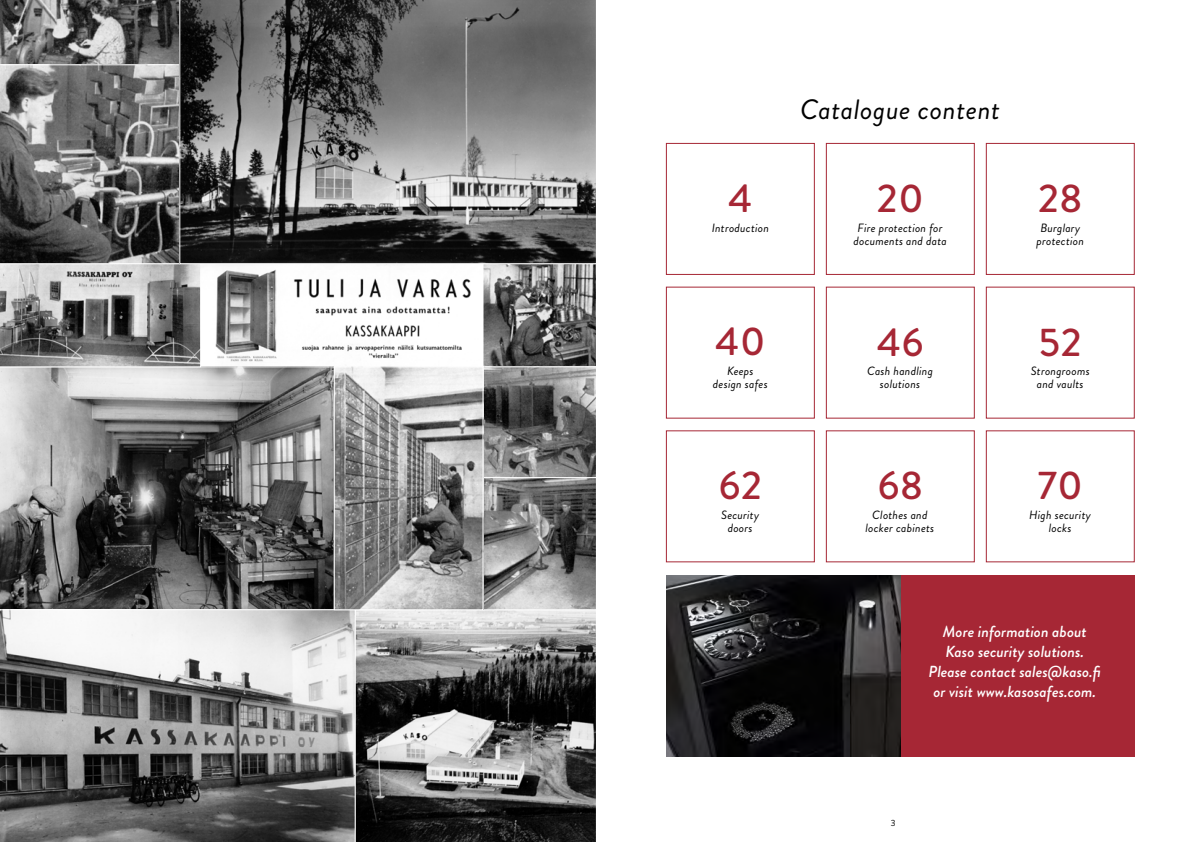
<style>
.page{position:relative;width:1191px;height:842px;background:#fff}
.page>*{position:absolute;margin:0;border:0;box-sizing:border-box;transform-origin:0 0}
.t1{font:500 40px "Brandon Grotesque";letter-spacing:.02em;color:#a62735}
.t2{font:italic 28px "Brandon Grotesque";letter-spacing:.02em;color:#000}
.t3{font:italic 500 16px/20px "Brandon Grotesque";color:#fff;text-align:center}
.t4{font:italic 12px/13px "Brandon Grotesque";letter-spacing:.02em;color:#000;text-align:center}
.t5{font:9px "Brandon Grotesque";color:#000}
</style>
<div class="page">
<div style="left:900px;top:575px;width:234px;height:182px;background:#a62735"></div>
<img style="left:336px;top:368px;width:145px;height:240px">
<svg style="left:0;top:367px;width:334px;height:242px;background:#707070"></svg>
<svg style="left:0;top:609px;width:355px;height:233px"></svg>
<svg style="left:355px;top:610px;width:240px;height:232px;background:#676767"></svg>
<img style="left:286px;top:264px;width:185px;height:103px">
<svg style="left:483px;top:264px;width:112px;height:346px;background:#767676"></svg>
<img style="left:201px;top:265px;width:85px;height:102px">
<svg style="left:0;top:0;width:201px;height:367px;background:#747474"></svg>
<div style="left:334px;top:366px;width:149px;height:244px;border:1px solid #fff"></div>
<svg style="left:179px;top:0;width:416px;height:264px;background:#696969"></svg>
<img style="left:666px;top:575px;width:234px;height:182px">
<div style="left:666px;top:143px;width:148px;height:132px;border:1px solid #a62735"></div>
<div style="left:826px;top:143px;width:148px;height:132px;border:1px solid #a62735"></div>
<div style="left:986px;top:143px;width:148px;height:132px;border:1px solid #a62735"></div>
<h2 class="t2" style="left:800px;top:91px;width:202px">Catalogue content</h2>
<h1 class="t1" style="left:728px;top:170px;width:25px">4</h1>
<h1 class="t1" style="left:877px;top:170px;width:48px">20</h1>
<h1 class="t1" style="left:1038px;top:170px;width:46px">28</h1>
<p class="t4" style="left:711px;top:221px;width:59px">Introduction</p>
<p class="t4" style="left:853px;top:221px;width:95px">Fire protection for documents and data</p>
<p class="t4" style="left:1036px;top:221px;width:49px">Burglary protection</p>
<h1 class="t1" style="left:715px;top:314px;width:51px">40</h1>
<h1 class="t1" style="left:877px;top:314px;width:48px">46</h1>
<h1 class="t1" style="left:1039px;top:314px;width:44px">52</h1>
<p class="t4" style="left:713px;top:365px;width:56px">Keeps design safes</p>
<p class="t4" style="left:867px;top:365px;width:67px">Cash handling solutions</p>
<p class="t4" style="left:1030px;top:365px;width:60px">Strongrooms and vaults</p>
<h1 class="t1" style="left:719px;top:458px;width:45px">62</h1>
<h1 class="t1" style="left:877px;top:458px;width:47px">68</h1>
<h1 class="t1" style="left:1037px;top:458px;width:47px">70</h1>
<p class="t4" style="left:721px;top:508px;width:40px">Security doors</p>
<p class="t4" style="left:865px;top:508px;width:70px">Clothes and locker cabinets</p>
<p class="t4" style="left:1029px;top:508px;width:63px">High security locks</p>
<h3 class="t3" style="left:928px;top:622px;width:174px">More information about<br>Kaso security solutions.<br>Please contact sales@kaso.fi or visit www.kasosafes.com.</h3>
<p class="t5" style="left:891px;top:817px;width:6px">3</p>
</div>
